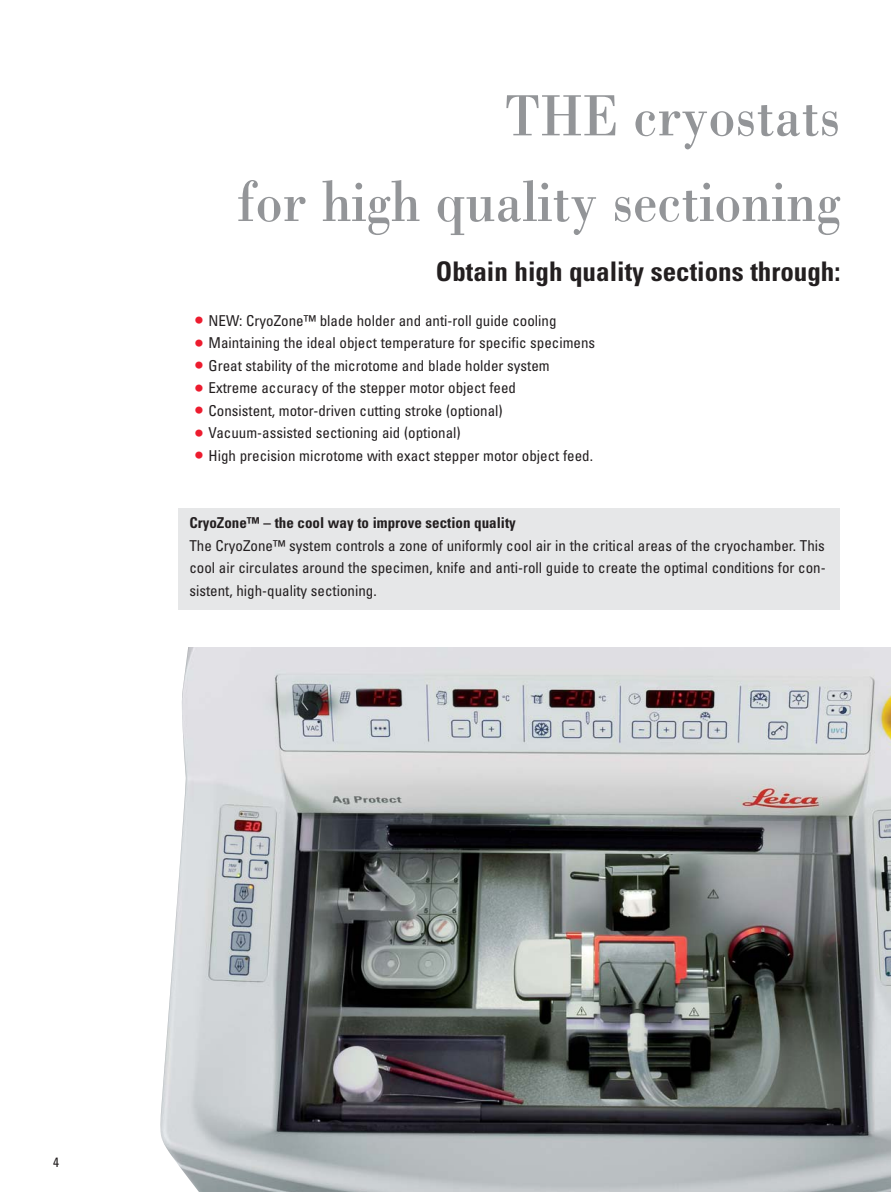
<style>
.page{position:relative;width:891px;height:1192px;background:#fff}
.page>*{position:absolute;margin:0;border:0;box-sizing:border-box;transform-origin:0 0}
.t1{font:60px/85.7px "Leicana";color:#939598;text-align:right}
.t2{font:700 condensed 27px "Univers";color:#231f20}
.t3{font:condensed 15px/22.5px "Univers";color:#231f20;text-align:justify}
.t4{font:700 condensed 15px "Univers";color:#231f20}
.t5{font:condensed 13.5px "Univers";color:#231f20}
.s1{font-family:"Hira Kaku Pro W6 Proportional";font-stretch:normal;font-size:36px;color:#ed1b2e}
</style>
<div class="page">
<svg style="left:160px;top:508px;width:730px;height:683px"></svg>
<h1 class="t1" style="left:237px;top:79px;width:604px">THE cryostats<br>for high quality sectioning</h1>
<h2 class="t2" style="left:436px;top:261px;width:406px">Obtain high quality sections through:</h2>
<p class="t3" style="left:189px;top:310px;width:368px"><span class="s1">•</span>NEW: CryoZone™ blade holder and anti-roll guide cooling</p>
<p class="t3" style="left:189px;top:333px;width:407px"><span class="s1">•</span>Maintaining the ideal object temperature for specific specimens</p>
<p class="t3" style="left:189px;top:355px;width:361px"><span class="s1">•</span>Great stability of the microtome and blade holder system</p>
<p class="t3" style="left:189px;top:378px;width:328px"><span class="s1">•</span>Extreme accuracy of the stepper motor object feed</p>
<p class="t3" style="left:189px;top:400px;width:315px"><span class="s1">•</span>Consistent, motor-driven cutting stroke (optional)</p>
<p class="t3" style="left:189px;top:423px;width:273px"><span class="s1">•</span>Vacuum-assisted sectioning aid (optional)</p>
<p class="t3" style="left:189px;top:445px;width:405px"><span class="s1">•</span>High precision microtome with exact stepper motor object feed.</p>
<p class="t4" style="left:189px;top:517px;width:328px">CryoZone™ – the cool way to improve section quality</p>
<p class="t3" style="left:189px;top:535px;width:637px">The CryoZone™ system controls a zone of uniformly cool air in the critical areas of the cryochamber. This cool air circulates around the specimen, knife and anti-roll guide to create the optimal conditions for con&shy;sistent, high-quality sectioning.</p>
<p class="t5" style="left:53px;top:1157px;width:7px">4</p>
</div>
